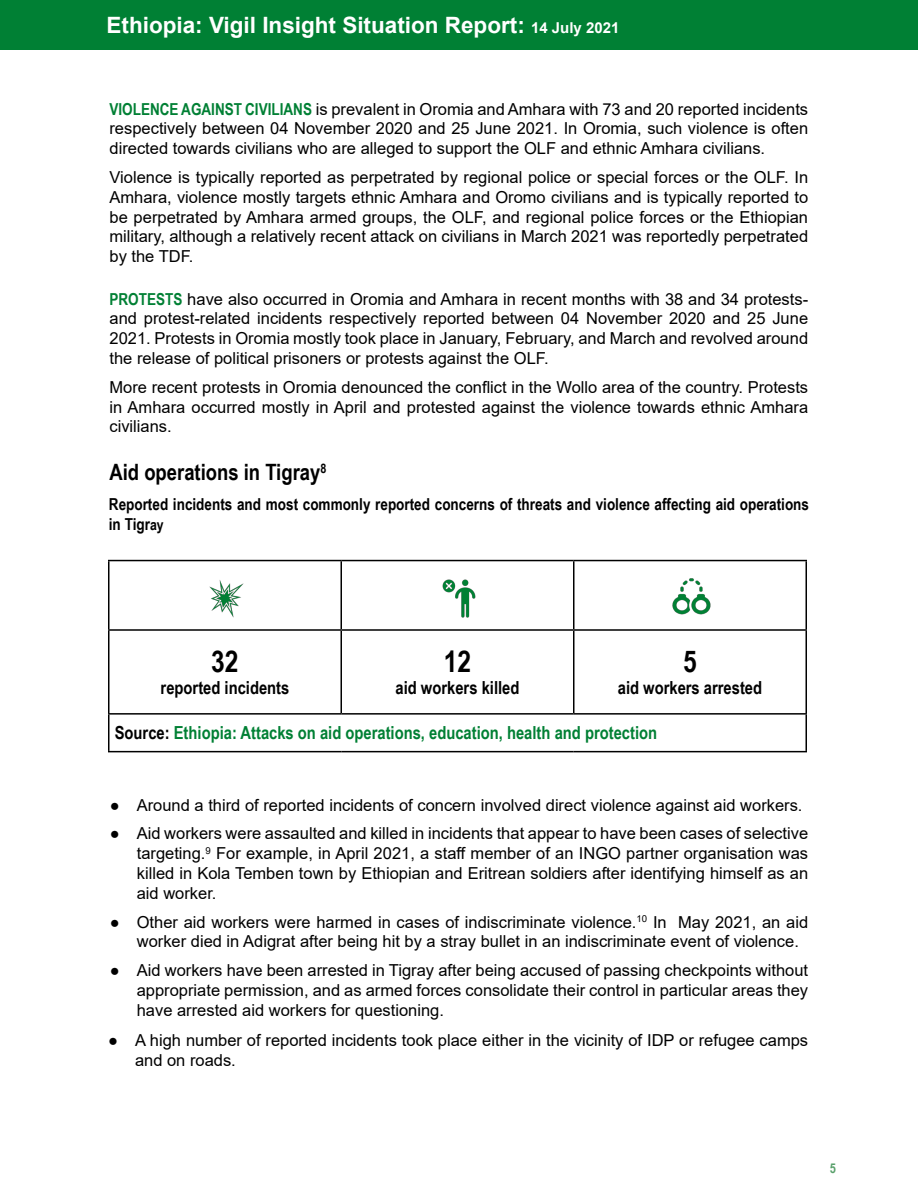
<style>
.page{position:relative;width:918px;height:1188px;background:#fff}
.page>*{position:absolute;margin:0;border:0;box-sizing:border-box;transform-origin:0 0}
.t1{font:700 30px "Arial Narrow";color:#000}
.t2{font:700 22.5px "Arial";color:#fff}
.t3{font:700 22.5px "Arial Narrow";color:#000}
.t4{font:700 18px "Arial Narrow";color:#008034}
.t5{font:700 18px "Arial Narrow";color:#000}
.t6{font:16.5px/19.8px "Arial";color:#000;text-align:justify}
.t7{font:700 16.5px/19.8px "Arial Narrow";color:#000}
.t8{font:700 13.5px "Arial Narrow";color:#58a06a}
.s1{font-size:15px}
.s2{font-family:"Arial Narrow";font-weight:700;color:#008034}
.s3{color:#000}
</style>
<div class="page">
<div style="left:0;top:0;width:918px;height:50px;background:#008034"></div>
<hr style="left:108px;top:560px;width:233px;height:1px;background:#000">
<hr style="left:108px;top:561px;width:2px;height:68px;background:#000">
<hr style="left:341px;top:560px;width:233px;height:1px;background:#000">
<hr style="left:340px;top:561px;width:2px;height:68px;background:#000">
<hr style="left:574px;top:560px;width:233px;height:1px;background:#000">
<hr style="left:573px;top:561px;width:1px;height:68px;background:#000">
<hr style="left:806px;top:561px;width:1px;height:68px;background:#000">
<hr style="left:108px;top:629px;width:233px;height:2px;background:#000">
<hr style="left:108px;top:631px;width:2px;height:82px;background:#000">
<hr style="left:341px;top:629px;width:233px;height:2px;background:#000">
<hr style="left:340px;top:631px;width:2px;height:82px;background:#000">
<hr style="left:574px;top:629px;width:233px;height:2px;background:#000">
<hr style="left:573px;top:631px;width:1px;height:82px;background:#000">
<hr style="left:806px;top:631px;width:1px;height:82px;background:#000">
<hr style="left:108px;top:713px;width:233px;height:2px;background:#000">
<hr style="left:108px;top:715px;width:2px;height:36px;background:#000">
<hr style="left:341px;top:713px;width:233px;height:2px;background:#000">
<hr style="left:574px;top:713px;width:233px;height:2px;background:#000">
<hr style="left:806px;top:715px;width:1px;height:36px;background:#000">
<hr style="left:108px;top:751px;width:233px;height:1px;background:#000">
<hr style="left:341px;top:751px;width:233px;height:1px;background:#000">
<hr style="left:574px;top:751px;width:233px;height:1px;background:#000">
<img style="left:442px;top:579px;width:34px;height:39px">
<img style="left:209px;top:580px;width:35px;height:38px">
<img style="left:672px;top:578px;width:39px;height:36px">
<h2 class="t2" style="left:106px;top:9px;width:514px">Ethiopia: Vigil Insight Situation Report: <span class="s1">14 July 2021</span></h2>
<p class="t6" style="left:109px;top:99px;width:700px"><span class="s2">VIOLENCE AGAINST CIVILIANS</span> is prevalent in Oromia and Amhara with 73 and 20 reported incidents respectively between 04 November 2020 and 25 June 2021. In Oromia, such violence is often directed towards civilians who are alleged to support the OLF and ethnic Amhara civilians.</p>
<p class="t6" style="left:109px;top:167px;width:700px">Violence is typically reported as perpetrated by regional police or special forces or the OLF. In Amhara, violence mostly targets ethnic Amhara and Oromo civilians and is typically reported to be perpetrated by Amhara armed groups, the OLF, and regional police forces or the Ethiopian military, although a relatively recent attack on civilians in March 2021 was reportedly perpetrated by the TDF.</p>
<p class="t6" style="left:109px;top:289px;width:700px"><span class="s2">PROTESTS</span> have also occurred in Oromia and Amhara in recent months with 38 and 34 protests&shy;and protest-related incidents respectively reported between 04 November 2020 and 25 June 2021. Protests in Oromia mostly took place in January, February, and March and revolved around the release of political prisoners or protests against the OLF.</p>
<p class="t6" style="left:109px;top:377px;width:700px">More recent protests in Oromia denounced the conflict in the Wollo area of the country. Protests in Amhara occurred mostly in April and protested against the violence towards ethnic Amhara civilians.</p>
<h2 class="t3" style="left:110px;top:455px;width:218px">Aid operations in Tigray<sup>8</sup></h2>
<p class="t7" style="left:109px;top:493px;width:702px">Reported incidents and most commonly reported concerns of threats and violence affecting aid operations in Tigr<span class="s1">ay</span></p>
<h1 class="t1" style="left:211px;top:639px;width:29px">32</h1>
<p class="t5" style="left:161px;top:674px;width:130px">reported incidents</p>
<h1 class="t1" style="left:444px;top:639px;width:29px">12</h1>
<p class="t5" style="left:396px;top:674px;width:125px">aid workers killed</p>
<h1 class="t1" style="left:683px;top:639px;width:15px">5</h1>
<p class="t5" style="left:618px;top:674px;width:146px">aid workers arrested</p>
<p class="t4" style="left:115px;top:719px;width:544px"><span class="s3">Source:</span> Ethiopia: Attacks on aid operations, education, health and protection</p>
<p class="t6" style="left:110px;top:795px;width:694px">● Around a third of reported incidents of concern involved direct violence against aid workers.</p>
<p class="t6" style="left:137px;top:824px;width:673px;text-indent:-27px">● Aid workers were assaulted and killed in incidents that appear to have been cases of selective targeting.<sup>9</sup> For example, in April 2021, a staff member of an INGO partner organisation was killed in Kola Temben town by Ethiopian and Eritrean soldiers after identifying himself as an aid worker.</p>
<p class="t6" style="left:137px;top:912px;width:673px;text-indent:-27px">● Other aid workers were harmed in cases of indiscriminate violence.<sup>10</sup> In May 2021, an aid worker died in Adigrat after being hit by a stray bullet in an indiscriminate event of violence.</p>
<p class="t6" style="left:137px;top:960px;width:673px;text-indent:-27px">● Aid workers have been arrested in Tigray after being accused of passing checkpoints without appropriate permission, and as armed forces consolidate their control in particular areas they have arrested aid workers for questioning.</p>
<p class="t6" style="left:135px;top:1030px;width:675px;text-indent:-27px">● A high number of reported incidents took place either in the vicinity of IDP or refugee camps and on roads.</p>
<p class="t8" style="left:830px;top:1158px;width:8px">5</p>
</div>
